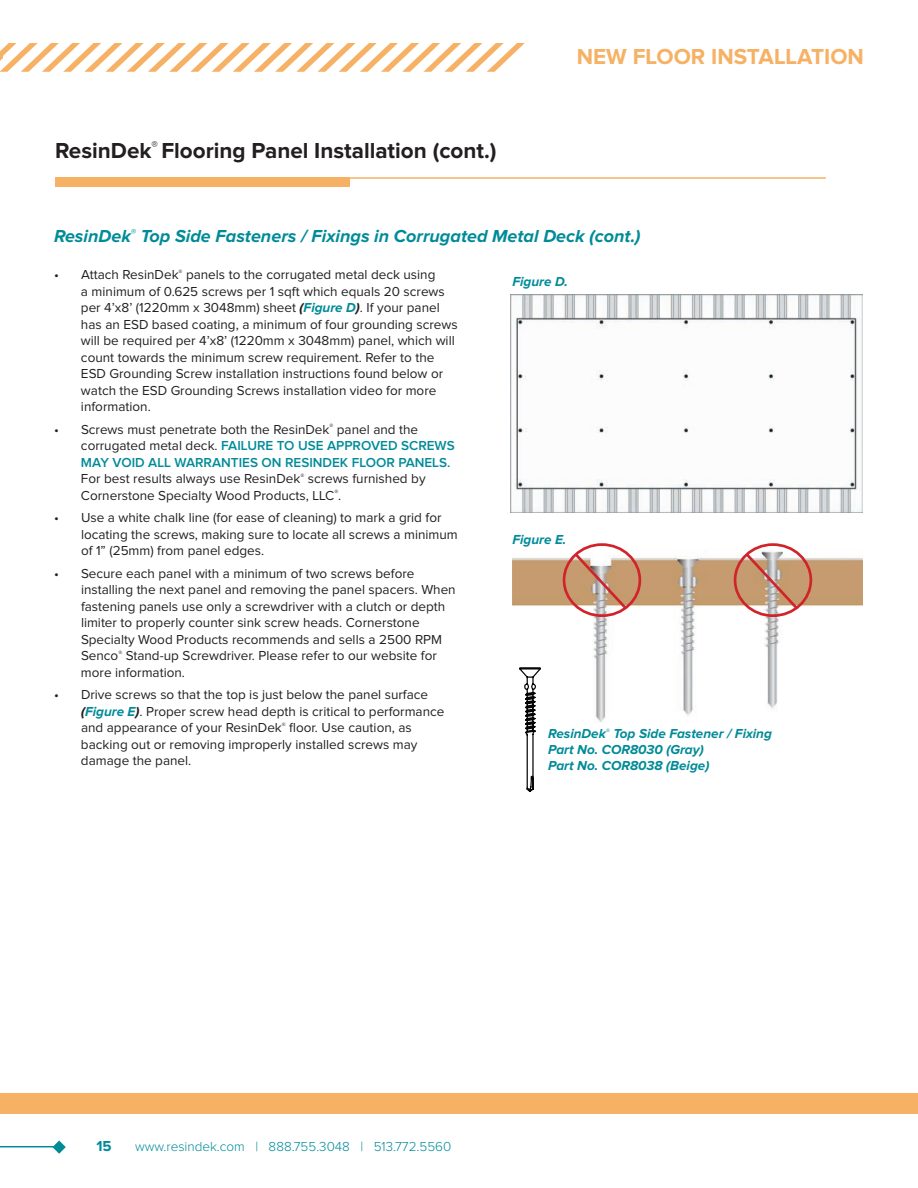
<style>
.page{position:relative;width:918px;height:1188px;background:#fff}
.page>*{position:absolute;margin:0;border:0;box-sizing:border-box;transform-origin:0 0}
.t1{font:700 22.5px "Proxima Nova";color:#231f20}
.t2{font:700 22.5px "Proxima Nova";color:#f6b164}
.t3{font:italic 700 18px "Proxima Nova";color:#008b98}
.t4{font:700 15px "Proxima Nova";color:#008b98}
.t5{font:13.5px/16.5px "Proxima Nova";color:#231f20}
.t6{font:italic 700 13.5px "Proxima Nova";color:#008b98}
.t7{font:300 13.5px "Proxima Nova";color:#008b98}
.s1{font-weight:700;font-style:italic}
.s2{font-weight:700;font-style:italic;color:#008b98}
.s3{font-weight:600;color:#008b98}
</style>
<div class="page">
<hr style="left:0;top:1146px;width:56px;height:1px;background:#008b99">
<svg style="left:53px;top:1141px;width:13px;height:13px"></svg>
<div style="left:0;top:1093px;width:918px;height:20px;background:#f6b164"></div>
<svg style="left:0;top:43px;width:525px;height:29px"></svg>
<div style="left:55px;top:177px;width:295px;height:10px;background:#f6b164"></div>
<hr style="left:340px;top:177px;width:486px;height:2px;background:#f6b164">
<img style="left:511px;top:295px;width:352px;height:217px">
<img style="left:512px;top:543px;width:351px;height:180px">
<svg style="left:512px;top:651px;width:54px;height:141px"></svg>
<div style="left:563px;top:543px;width:78px;height:74px;border:3px solid #d1232a;border-radius:50%"></div>
<svg style="left:573px;top:551px;width:57px;height:61px"></svg>
<div style="left:734px;top:543px;width:78px;height:74px;border:3px solid #d1232a;border-radius:50%"></div>
<svg style="left:744px;top:551px;width:57px;height:61px;background:#caa48c"></svg>
<p class="t1" style="left:55px;top:140px;width:443px">ResinDek<sup>®</sup> Flooring Panel Installation (cont.)</p>
<p class="t2" style="left:577px;top:46px;width:289px">NEW FLOOR INSTALLATION</p>
<p class="t3" style="left:54px;top:228px;width:588px">ResinDek<sup>®</sup> Top Side Fasteners / Fixings in Corrugated Metal Deck (cont.)</p>
<p class="t5" style="left:81px;top:267px;width:378px;text-indent:-27px">• Attach ResinDek<sup>®</sup> panels to the corrugated metal deck using<br>a minimum of 0.625 screws per 1 sqft which equals 20 screws per 4’x8’ (1220mm x 3048mm) sheet <span class="s1">(</span><span class="s2">Figure D</span><span class="s1">)</span>. If your panel has an ESD based coating, a minimum of four grounding screws will be required per 4’x8’ (1220mm x 3048mm) panel, which will count towards the minimum screw requirement. Refer to the ESD Grounding Screw installation instructions found below or watch the ESD Grounding Screws installation video for more information.</p>
<p class="t5" style="left:81px;top:421px;width:375px;text-indent:-27px">• Screws must penetrate both the ResinDek<sup>®</sup> panel and the corrugated metal deck. <span class="s3">FAILURE TO USE APPROVED SCREWS MAY VOID ALL WARRANTIES ON RESINDEK FLOOR PANELS.<br></span>For best results always use ResinDek<sup>®</sup> screws furnished by Cornerstone Specialty Wood Products, LLC<sup>®</sup>.</p>
<p class="t5" style="left:81px;top:510px;width:378px;text-indent:-27px">• Use a white chalk line (for ease of cleaning) to mark a grid for locating the screws, making sure to locate all screws a minimum of 1” (25mm) from panel edges.</p>
<p class="t5" style="left:81px;top:565px;width:376px;text-indent:-27px">• Secure each panel with a minimum of two screws before installing the next panel and removing the panel spacers. When fastening panels use only a screwdriver with a clutch or depth limiter to properly counter sink screw heads. Cornerstone Specialty Wood Products recommends and sells a 2500 RPM Senco<sup>®</sup> Stand-up Screwdriver. Please refer to our website for more information.</p>
<p class="t5" style="left:81px;top:687px;width:365px;text-indent:-27px">• Drive screws so that the top is just below the panel surface <span class="s1">(</span><span class="s2">Figure E</span><span class="s1">)</span>. Proper screw head depth is critical to performance and appearance of your ResinDek<sup>®</sup> floor. Use caution, as backing out or removing improperly installed screws may damage the panel.</p>
<p class="t6" style="left:512px;top:276px;width:57px">Figure D.</p>
<p class="t6" style="left:512px;top:534px;width:55px">Figure E.</p>
<p class="t6" style="left:548px;top:727px;width:225px">ResinDek<sup>®</sup> Top Side Fastener / Fixing</p>
<p class="t6" style="left:548px;top:744px;width:157px">Part No. COR8030 (Gray)</p>
<p class="t6" style="left:548px;top:760px;width:163px">Part No. COR8038 (Beige)</p>
<p class="t4" style="left:96px;top:1139px;width:17px">15</p>
<p class="t7" style="left:135px;top:1136px;width:318px">www.resindek.com | 888.755.3048 | 513.772.5560</p>
</div>
